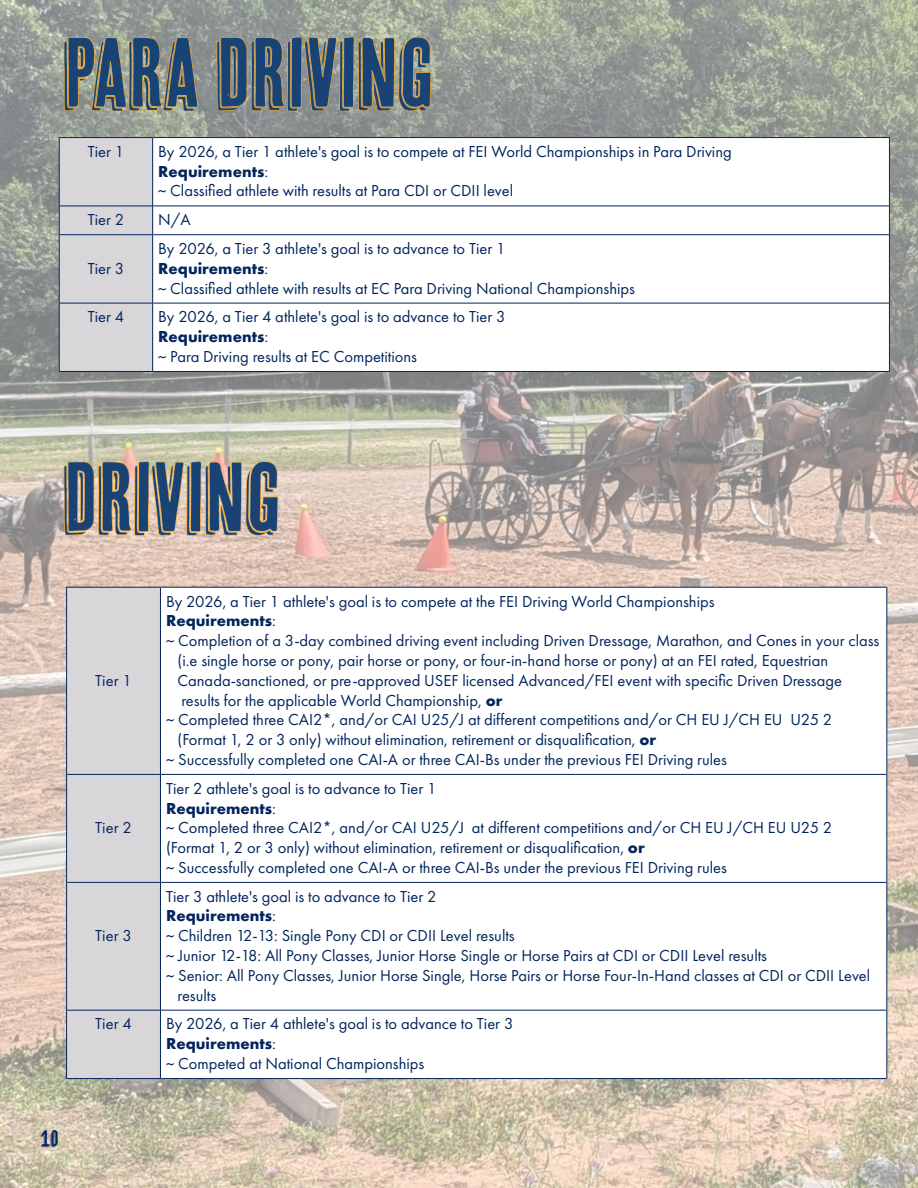
<style>
.page{position:relative;width:918px;height:1188px;background:#fff}
.page>*{position:absolute;margin:0;border:0;box-sizing:border-box;transform-origin:0 0}
.t1{font:97.5px "Cheap Pine";color:#194375}
.t2{font:22.5px "Cheap Pine";color:#02255c}
.t3{font:16.5px/19.8px "Futura PT";color:#02255c}
.t4{font:700 16.5px "Futura PT";color:#02255c}
.s1{font-weight:700}
.s2{font-weight:400}
</style>
<div class="page">
<img style="left:0;top:0;width:918px;height:1188px">
<svg style="left:64px;top:37px;width:367px;height:74px;background:#a39e85"></svg>
<div style="left:153px;top:303px;width:736px;height:68px;background:#fff"></div>
<div style="left:59px;top:303px;width:94px;height:68px;background:#d9d6da"></div>
<div style="left:153px;top:235px;width:736px;height:68px;background:#fff"></div>
<div style="left:59px;top:235px;width:94px;height:68px;background:#d9d6da"></div>
<div style="left:153px;top:206px;width:736px;height:29px;background:#fff"></div>
<div style="left:59px;top:206px;width:94px;height:29px;background:#d9d6da"></div>
<div style="left:153px;top:138px;width:736px;height:68px;background:#fff"></div>
<div style="left:59px;top:138px;width:94px;height:68px;background:#d9d6da"></div>
<hr style="left:60px;top:137px;width:93px;height:1px;background:#02255c">
<hr style="left:60px;top:205px;width:92px;height:1px;background:#02255c">
<hr style="left:59px;top:137px;width:1px;height:69px;background:#02255c">
<hr style="left:152px;top:138px;width:1px;height:68px;background:#02255c">
<hr style="left:153px;top:137px;width:736px;height:1px;background:#02255c">
<hr style="left:153px;top:205px;width:736px;height:1px;background:#02255c">
<hr style="left:889px;top:137px;width:1px;height:69px;background:#02255c">
<hr style="left:60px;top:234px;width:92px;height:1px;background:#02255c">
<svg style="left:59px;top:206px;width:1px;height:29px"></svg>
<svg style="left:152px;top:206px;width:1px;height:29px"></svg>
<hr style="left:153px;top:234px;width:736px;height:1px;background:#02255c">
<svg style="left:889px;top:206px;width:1px;height:29px"></svg>
<hr style="left:60px;top:303px;width:92px;height:1px;background:#02255c">
<hr style="left:59px;top:235px;width:1px;height:68px;background:#02255c">
<hr style="left:152px;top:235px;width:1px;height:68px;background:#02255c">
<hr style="left:153px;top:303px;width:736px;height:1px;background:#02255c">
<hr style="left:889px;top:235px;width:1px;height:68px;background:#02255c">
<hr style="left:60px;top:371px;width:93px;height:1px;background:#02255c">
<hr style="left:59px;top:303px;width:1px;height:69px;background:#02255c">
<hr style="left:152px;top:303px;width:1px;height:68px;background:#02255c">
<hr style="left:153px;top:371px;width:736px;height:1px;background:#02255c">
<hr style="left:889px;top:303px;width:1px;height:69px;background:#02255c">
<div style="left:160px;top:1010px;width:727px;height:69px;background:#fff"></div>
<div style="left:67px;top:1010px;width:93px;height:69px;background:#d9d6da"></div>
<div style="left:160px;top:882px;width:727px;height:128px;background:#fff"></div>
<div style="left:67px;top:882px;width:93px;height:128px;background:#d9d6da"></div>
<div style="left:160px;top:774px;width:727px;height:108px;background:#fff"></div>
<div style="left:67px;top:774px;width:93px;height:108px;background:#d9d6da"></div>
<div style="left:160px;top:587px;width:727px;height:187px;background:#fff"></div>
<div style="left:67px;top:587px;width:93px;height:187px;background:#d9d6da"></div>
<hr style="left:67px;top:587px;width:93px;height:1px;background:#02255c">
<hr style="left:67px;top:774px;width:93px;height:1px;background:#02255c">
<hr style="left:66px;top:587px;width:1px;height:187px;background:#02255c">
<hr style="left:160px;top:588px;width:1px;height:186px;background:#02255c">
<hr style="left:160px;top:587px;width:726px;height:1px;background:#02255c">
<hr style="left:161px;top:774px;width:725px;height:1px;background:#02255c">
<hr style="left:886px;top:587px;width:1px;height:187px;background:#02255c">
<hr style="left:67px;top:882px;width:93px;height:1px;background:#02255c">
<hr style="left:66px;top:774px;width:1px;height:108px;background:#02255c">
<hr style="left:160px;top:774px;width:1px;height:108px;background:#02255c">
<hr style="left:161px;top:882px;width:725px;height:1px;background:#02255c">
<hr style="left:886px;top:774px;width:1px;height:108px;background:#02255c">
<hr style="left:67px;top:1010px;width:93px;height:1px;background:#02255c">
<hr style="left:66px;top:882px;width:1px;height:128px;background:#02255c">
<hr style="left:160px;top:882px;width:1px;height:128px;background:#02255c">
<hr style="left:161px;top:1010px;width:725px;height:1px;background:#02255c">
<hr style="left:886px;top:882px;width:1px;height:128px;background:#02255c">
<hr style="left:67px;top:1078px;width:93px;height:1px;background:#02255c">
<hr style="left:66px;top:1010px;width:1px;height:69px;background:#02255c">
<hr style="left:160px;top:1010px;width:1px;height:68px;background:#02255c">
<hr style="left:160px;top:1078px;width:726px;height:1px;background:#02255c">
<hr style="left:886px;top:1010px;width:1px;height:69px;background:#02255c">
<svg style="left:64px;top:461px;width:214px;height:75px;background:#e2c4a3"></svg>
<h1 class="t1" style="left:64px;top:19px;width:372px">PARA DRIVING</h1>
<p class="t3" style="left:88px;top:141px;width:38px">Tier 1</p>
<p class="t3" style="left:158px;top:141px;width:575px">By 2026, a Tier 1 athlete's goal is to compete at FEI World Championships in Para Driving<br><span class="s1">Requirements</span>:<br>~ Classified athlete with results at Para CDI or CDII level</p>
<p class="t3" style="left:88px;top:210px;width:38px">Tier 2</p>
<p class="t3" style="left:158px;top:210px;width:34px">N/A</p>
<p class="t3" style="left:88px;top:258px;width:38px">Tier 3</p>
<p class="t3" style="left:158px;top:239px;width:478px">By 2026, a Tier 3 athlete's goal is to advance to Tier 1<br><span class="s1">Requirements</span>:<br>~ Classified athlete with results at EC Para Driving National Championships</p>
<p class="t3" style="left:88px;top:307px;width:38px">Tier 4</p>
<p class="t3" style="left:158px;top:307px;width:349px">By 2026, a Tier 4 athlete's goal is to advance to Tier 3<br><span class="s1">Requirements</span>:<br>~ Para Driving results at EC Competitions</p>
<h1 class="t1" style="left:64px;top:444px;width:220px">DRIVING</h1>
<p class="t3" style="left:95px;top:670px;width:38px">Tier 1</p>
<p class="t3" style="left:95px;top:818px;width:38px">Tier 2</p>
<p class="t3" style="left:95px;top:926px;width:38px">Tier 3</p>
<p class="t3" style="left:166px;top:591px;width:550px">By 2026, a Tier 1 athlete's goal is to compete at the FEI Driving World Championships</p>
<p class="t4" style="left:166px;top:610px;width:112px">Requirements<span class="s2">:</span></p>
<p class="t3" style="left:166px;top:631px;width:715px">~ Completion of a 3-day combined driving event including Driven Dressage, Marathon, and Cones in your class</p>
<p class="t3" style="left:178px;top:650px;width:652px">(i.e single horse or pony, pair horse or pony, or four-in-hand horse or pony) at an FEI rated, Equestrian</p>
<p class="t3" style="left:178px;top:670px;width:666px">Canada-sanctioned, or pre-approved USEF licensed Advanced/FEI event with specific Driven Dressage</p>
<p class="t3" style="left:181px;top:690px;width:323px">results for the applicable World Championship, <span class="s1">or</span></p>
<p class="t3" style="left:166px;top:710px;width:668px">~ Completed three CAI2*, and/or CAI U25/J at different competitions and/or CH EU J/CH EU U25 2</p>
<p class="t3" style="left:178px;top:730px;width:480px">(Format 1, 2 or 3 only) without elimination, retirement or disqualification, <span class="s1">or</span></p>
<p class="t3" style="left:166px;top:749px;width:563px">~ Successfully completed one CAI-A or three CAI-Bs under the previous FEI Driving rules</p>
<p class="t3" style="left:166px;top:778px;width:668px">Tier 2 athlete's goal is to advance to Tier 1<br><span class="s1">Requirements</span>:<br>~ Completed three CAI2*, and/or CAI U25/J at different competitions and/or CH EU J/CH EU U25 2 (Format 1, 2 or 3 only) without elimination, retirement or disqualification, <span class="s1">or<br></span>~ Successfully completed one CAI-A or three CAI-Bs under the previous FEI Driving rules</p>
<p class="t3" style="left:166px;top:886px;width:272px">Tier 3 athlete's goal is to advance to Tier 2</p>
<p class="t4" style="left:166px;top:905px;width:112px">Requirements<span class="s2">:</span></p>
<p class="t3" style="left:166px;top:926px;width:350px">~ Children 12-13: Single Pony CDI or CDII Level results</p>
<p class="t3" style="left:166px;top:946px;width:603px">~ Junior 12-18: All Pony Classes, Junior Horse Single or Horse Pairs at CDI or CDII Level results</p>
<p class="t3" style="left:166px;top:965px;width:706px">~ Senior: All Pony Classes, Junior Horse Single, Horse Pairs or Horse Four-In-Hand classes at CDI or CDII Level</p>
<p class="t3" style="left:178px;top:985px;width:40px">results</p>
<h2 class="t2" style="left:41px;top:1126px;width:19px">10</h2>
<p class="t3" style="left:95px;top:1014px;width:38px">Tier 4</p>
<p class="t3" style="left:166px;top:1014px;width:349px">By 2026, a Tier 4 athlete's goal is to advance to Tier 3<br><span class="s1">Requirements</span>:<br>~ Competed at National Championships</p>
</div>
